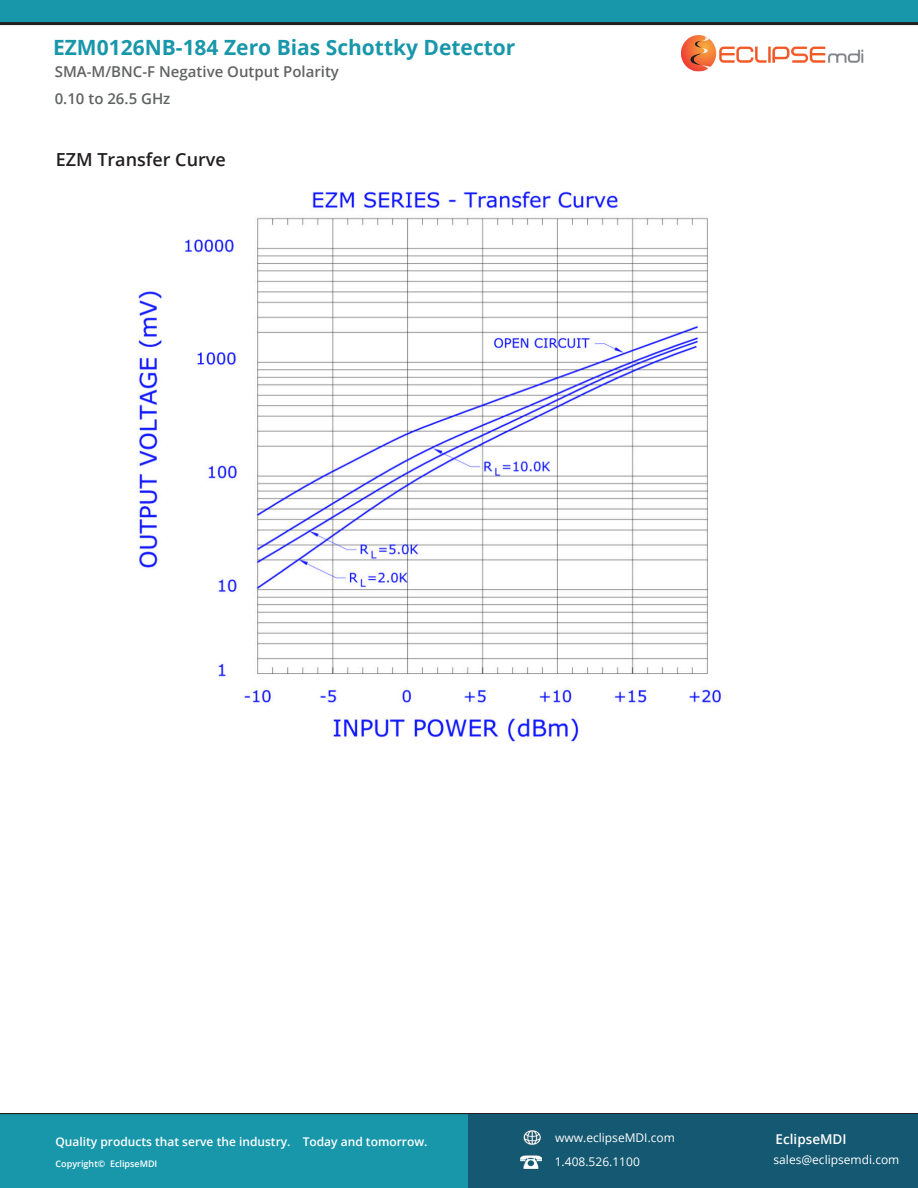
<style>
.page{position:relative;width:918px;height:1188px;background:#fff}
.page>*{position:absolute;margin:0;border:0;box-sizing:border-box;transform-origin:0 0}
.t1{font:700 21px "Open Sans";color:#1997aa}
.t2{font:600 18px "Open Sans";color:#231f20}
.t3{font:600 15px "Open Sans";color:#616262}
.t4{font:600 13.5px "Open Sans";color:#fff}
.t5{font:600 12px "Open Sans";color:#fff}
.t6{font:12px "Open Sans";color:#fff}
.t7{font:600 9px "Open Sans";color:#fff}
</style>
<div class="page">
<div style="left:0;top:1113px;width:914px;height:75px;background:#1997aa"></div>
<div style="left:469px;top:1114px;width:449px;height:74px;background:#145871"></div>
<img style="left:520px;top:1155px;width:21px;height:14px">
<img style="left:523px;top:1130px;width:18px;height:15px">
<img style="left:682px;top:35px;width:181px;height:37px">
<div style="left:0;top:0;width:918px;height:22px;background:#1997aa"></div>
<hr style="left:0;top:22px;width:918px;height:3px;background:#231f20">
<img style="left:137px;top:191px;width:585px;height:551px">
<p class="t1" style="left:53px;top:33px;width:464px">EZM0126NB-184 Zero Bias Schottky Detector</p>
<p class="t3" style="left:55px;top:61px;width:286px">SMA-M/BNC-F Negative Output Polarity</p>
<p class="t3" style="left:55px;top:89px;width:117px">0.10 to 26.5 GHz</p>
<p class="t2" style="left:56px;top:147px;width:172px">EZM Transfer Curve</p>
<p class="t6" style="left:555px;top:1130px;width:121px">www.eclipseMDI.com</p>
<p class="t4" style="left:776px;top:1130px;width:72px">EclipseMDI</p>
<p class="t6" style="left:555px;top:1154px;width:87px">1.408.526.1100</p>
<p class="t5" style="left:56px;top:1134px;width:374px">Quality products that serve the industry. Today and tomorrow.</p>
<p class="t7" style="left:56px;top:1157px;width:103px">Copyright© EclipseMDI</p>
<p class="t6" style="left:774px;top:1152px;width:127px">sales@eclipsemdi.com</p>
</div>
